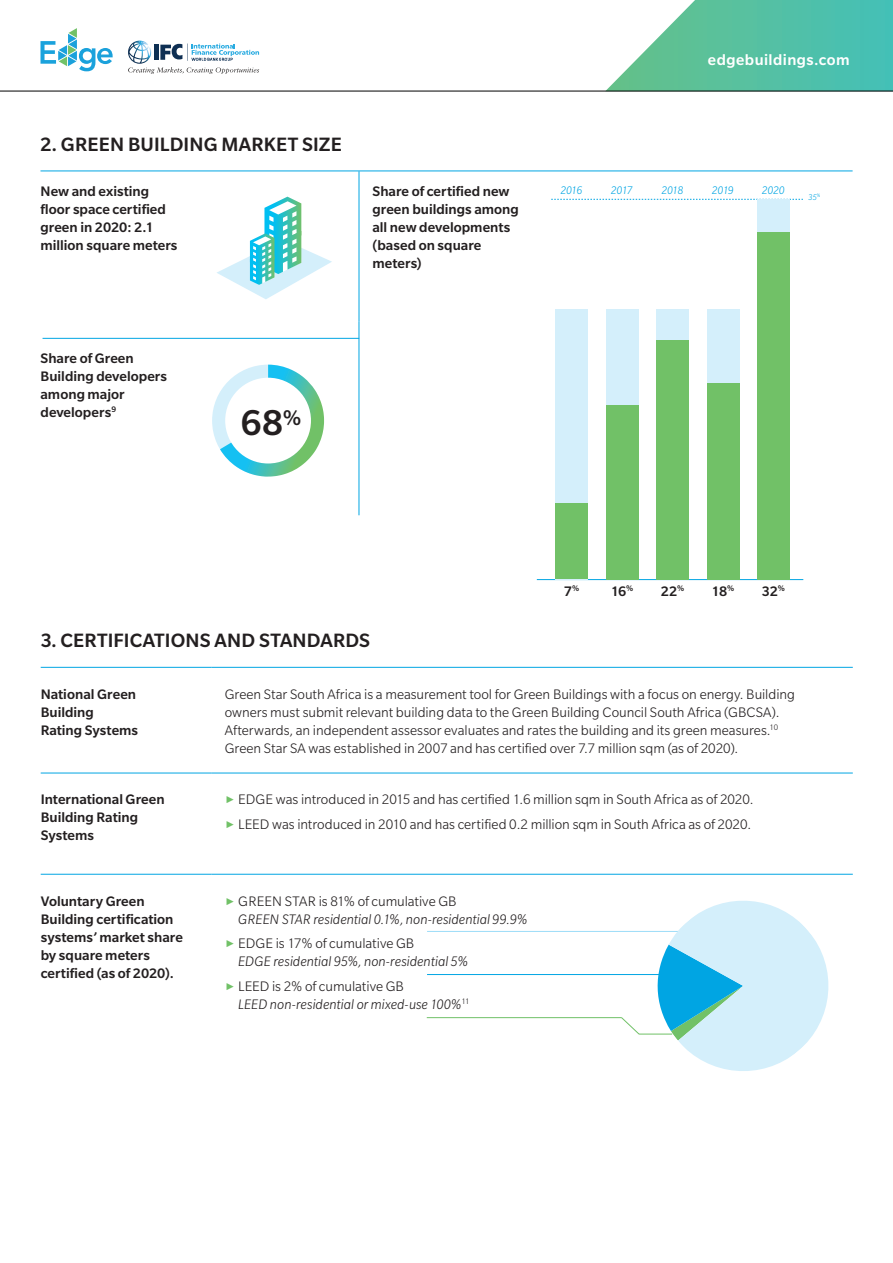
<style>
.page{position:relative;width:893px;height:1263px;background:#fff}
.page>*{position:absolute;margin:0;border:0;box-sizing:border-box;transform-origin:0 0}
.t1{font:500 39px "Slate Pro";color:#231f20}
.t2{font:500 21px "Slate Pro";letter-spacing:.01em;color:#231f20}
.t3{font:500 16.5px "Slate Pro";letter-spacing:.03em;color:#fff}
.Body{font:300 15px/18px "Slate Pro";color:#231f20}
.t4{font:500 15px/18px "Slate Pro";color:#231f20}
.t5{font:italic 300 15px/18px "Slate Pro";letter-spacing:.005em;color:#231f20}
.t6{font:italic 300 12px "Slate Pro";letter-spacing:-.025em;color:#00a5e3}
.t7{font:italic 300 9px "Slate Pro";color:#00a5e3}
.s1{font-family:"Montserrat";font-weight:700;font-size:16.5px;color:#71c167}
.s2{font-family:"Montserrat";font-weight:700;font-style:normal;font-size:16.5px;color:#71c167}
.s3{font-style:normal}
</style>
<div class="page">
<svg style="left:212px;top:365px;width:112px;height:112px"></svg>
<hr style="left:537px;top:579px;width:266px;height:1px;background:#00a5e3">
<hr style="left:41px;top:667px;width:170px;height:1px;background:#00a5e3">
<hr style="left:211px;top:667px;width:642px;height:1px;background:#00a5e3">
<hr style="left:41px;top:773px;width:170px;height:1px;background:#00a5e3">
<hr style="left:211px;top:773px;width:642px;height:1px;background:#00a5e3">
<hr style="left:41px;top:874px;width:170px;height:1px;background:#00a5e3">
<hr style="left:211px;top:874px;width:642px;height:1px;background:#00a5e3">
<hr style="left:359px;top:171px;width:1px;height:150px;background:#00a5e3">
<div style="left:555px;top:309px;width:33px;height:270px;background:#d4effb"></div>
<div style="left:606px;top:309px;width:32px;height:270px;background:#d4effb"></div>
<div style="left:555px;top:504px;width:33px;height:75px;background:#71c167"></div>
<div style="left:606px;top:405px;width:32px;height:175px;background:#71c167"></div>
<div style="left:656px;top:309px;width:33px;height:270px;background:#d4effb"></div>
<div style="left:707px;top:309px;width:32px;height:270px;background:#d4effb"></div>
<svg style="left:551px;top:199px;width:252px;height:1px"></svg>
<hr style="left:427px;top:931px;width:254px;height:1px;background:#9cdcf8">
<hr style="left:427px;top:974px;width:254px;height:1px;background:#00a5e3">
<hr style="left:40px;top:171px;width:813px;height:1px;background:#00a5e3">
<svg style="left:217px;top:197px;width:115px;height:102px"></svg>
<hr style="left:43px;top:338px;width:316px;height:1px;background:#00a5e3">
<hr style="left:359px;top:321px;width:1px;height:194px;background:#00a5e3">
<svg style="left:621px;top:1017px;width:18px;height:17px"></svg>
<hr style="left:639px;top:1034px;width:33px;height:1px;background:#71c167">
<hr style="left:427px;top:1017px;width:195px;height:1px;background:#71c167">
<div style="left:757px;top:199px;width:33px;height:380px;background:#d4effb"></div>
<div style="left:707px;top:384px;width:32px;height:196px;background:#71c167"></div>
<div style="left:656px;top:340px;width:33px;height:240px;background:#71c167"></div>
<div style="left:757px;top:232px;width:33px;height:348px;background:#71c167"></div>
<div style="left:225px;top:378px;width:86px;height:85px;background:#fff;border-radius:50%"></div>
<svg style="left:653px;top:900px;width:176px;height:171px"></svg>
<svg style="left:605px;top:0;width:288px;height:91px"></svg>
<svg style="left:128px;top:41px;width:131px;height:33px"></svg>
<svg style="left:41px;top:28px;width:72px;height:43px"></svg>
<hr style="left:0;top:91px;width:893px;height:1px;background:#000">
<h1 class="t2" style="left:40px;top:133px;width:303px">2. GREEN BUILDING MARKET SIZE</h1>
<h2 class="t4" style="left:40px;top:182px;width:138px">New and existing floor space certified green in 2020: 2.1 million square meters</h2>
<h2 class="t4" style="left:372px;top:182px;width:148px">Share of certified new green buildings among all new developments (based on square meters)</h2>
<h2 class="t4" style="left:40px;top:349px;width:128px">Share of Green<br>Building developers among major developers<sup>9</sup></h2>
<h1 class="t1" style="left:240px;top:402px;width:63px">68<sup>%</sup></h1>
<p class="t3" style="left:708px;top:51px;width:143px">edgebuildings.com</p>
<h3 class="t6" style="left:561px;top:184px;width:23px">2016</h3>
<h3 class="t6" style="left:611px;top:184px;width:23px">2017</h3>
<h3 class="t6" style="left:662px;top:184px;width:23px">2018</h3>
<h3 class="t6" style="left:712px;top:184px;width:23px">2019</h3>
<h3 class="t6" style="left:762px;top:184px;width:24px">2020</h3>
<h2 class="t7" style="left:808px;top:193px;width:14px">35<sup>%</sup></h2>
<h1 class="t2" style="left:41px;top:629px;width:331px">3. CERTIFICATIONS AND STANDARDS</h1>
<h2 class="t4" style="left:564px;top:582px;width:17px">7<sup>%</sup></h2>
<h2 class="t4" style="left:611px;top:582px;width:24px">16<sup>%</sup></h2>
<h2 class="t4" style="left:661px;top:582px;width:25px">22<sup>%</sup></h2>
<h2 class="t4" style="left:712px;top:582px;width:24px">18<sup>%</sup></h2>
<h2 class="t4" style="left:762px;top:582px;width:25px">32<sup>%</sup></h2>
<h2 class="t4" style="left:41px;top:685px;width:99px">National Green<br>Building<br>Rating Systems</h2>
<p class="Body" style="left:225px;top:685px;width:572px">Green Star South Africa is a measurement tool for Green Buildings with a focus on energy. Building owners must submit relevant building data to the Green Building Council South Africa (GBCSA).<br>Afterwards, an independent assessor evaluates and rates the building and its green measures.<sup>10<br></sup>Green Star SA was established in 2007 and has certified over 7.7 million sqm (as of 2020).</p>
<h2 class="t4" style="left:41px;top:790px;width:126px">International Green<br>Building Rating<br>Systems</h2>
<p class="Body" style="left:225px;top:791px;width:530px"><span class="s1">▶</span> EDGE was introduced in 2015 and has certified 1.6 million sqm in South Africa as of 2020.</p>
<p class="Body" style="left:225px;top:815px;width:528px"><span class="s1">▶</span> LEED was introduced in 2010 and has certified 0.2 million sqm in South Africa as of 2020.</p>
<h2 class="t4" style="left:41px;top:892px;width:144px">Voluntary Green<br>Building certification systems’ market share by square meters certified (as of 2020).</h2>
<p class="t5" style="left:238px;top:892px;width:291px;text-indent:-14px"><span class="s2">▶</span> <span class="s3">GREEN STAR is 81% of cumulative GB<br></span>GREEN STAR residential 0.1%, non-residential 99.9%</p>
<p class="t5" style="left:238px;top:934px;width:231px;text-indent:-14px"><span class="s2">▶</span> <span class="s3">EDGE is 17% of cumulative GB<br></span>EDGE residential 95%, non-residential 5%</p>
<p class="t5" style="left:238px;top:977px;width:233px;text-indent:-14px"><span class="s2">▶</span> <span class="s3">LEED is 2% of cumulative GB<br></span>LEED non-residential or mixed-use 100%<sup>11</sup></p>
</div>
